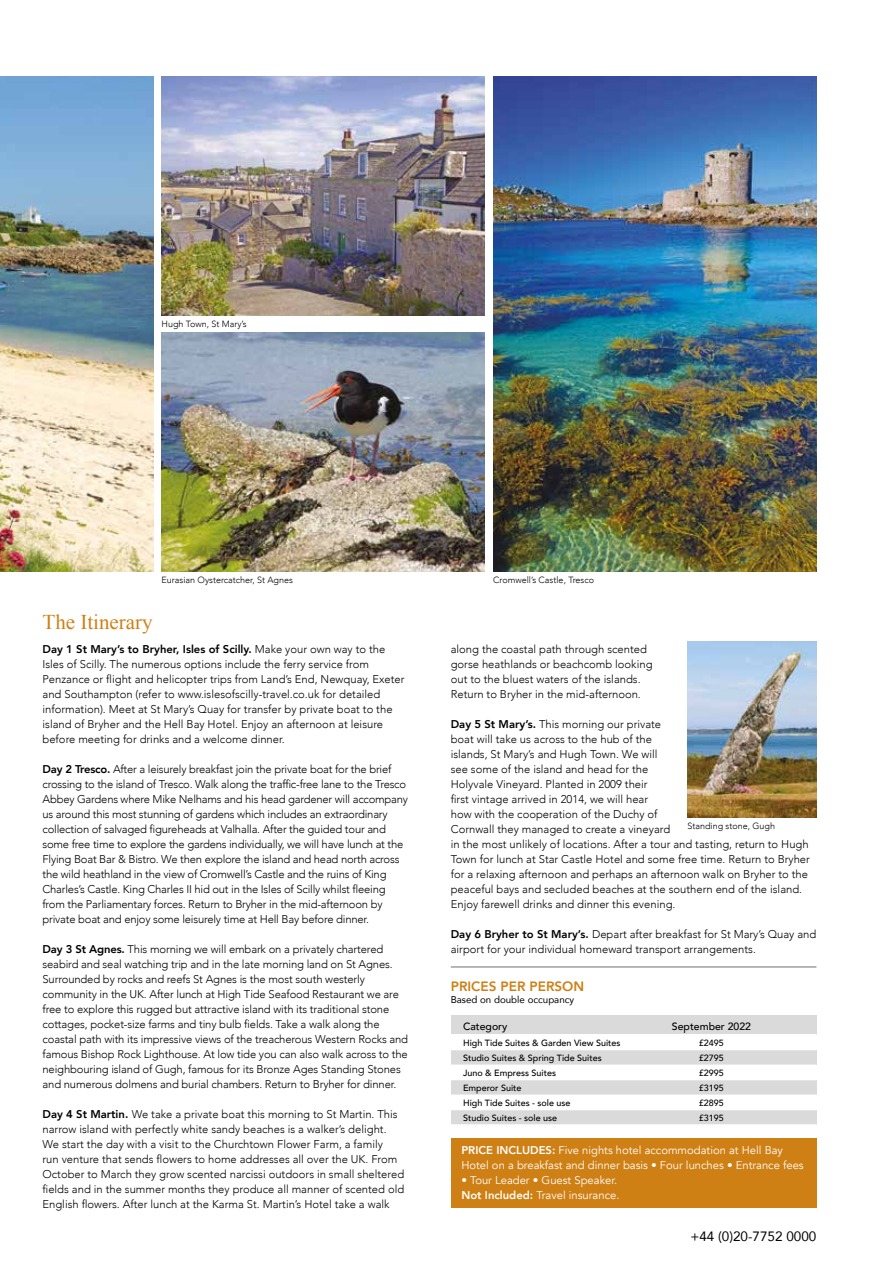
<style>
.page{position:relative;width:893px;height:1263px;background:#fff}
.page>*{position:absolute;margin:0;border:0;box-sizing:border-box;transform-origin:0 0}
.t1{font:21px "Times New Roman";color:#cf8015}
.t2{font:13.5px "Avenir";color:#000}
.t3{font:800 13.5px "Avenir";color:#cf8015}
.t4{font:300 11.25px/15px "Avenir";color:#000}
.t5{font:300 11.25px/15px "Avenir";letter-spacing:-.02em;color:#000}
.t6{font:11.25px/15px "Avenir";color:#fff}
.t7{font:500 10.5px "Avenir";color:#000}
.t8{font:9.75px "Avenir";color:#000}
.t9{font:500 9px/14.9px "Avenir";color:#000}
.t10{font:300 9px "Avenir";color:#000}
.s1{font-weight:800}
</style>
<div class="page">
<hr style="left:451px;top:966px;width:365px;height:1px;background:#706f6f">
<div style="left:451px;top:1138px;width:365px;height:70px;background:#cf8015"></div>
<div style="left:451px;top:1015px;width:365px;height:19px;background:#dadada"></div>
<div style="left:451px;top:1050px;width:365px;height:15px;background:#dadada"></div>
<div style="left:451px;top:1080px;width:365px;height:15px;background:#dadada"></div>
<div style="left:451px;top:1110px;width:365px;height:15px;background:#dadada"></div>
<hr style="left:451px;top:1124px;width:365px;height:1px;background:#fff">
<img style="left:493px;top:77px;width:323px;height:495px">
<img style="left:162px;top:77px;width:323px;height:239px">
<img style="left:162px;top:333px;width:323px;height:239px">
<img style="left:0;top:77px;width:153px;height:495px">
<img style="left:687px;top:641px;width:129px;height:177px">
<p class="t10" style="left:162px;top:318px;width:87px">Hugh Town, St Mary’s</p>
<p class="t10" style="left:162px;top:575px;width:133px">Eurasian Oystercatcher, St Agnes</p>
<h1 class="t1" style="left:43px;top:608px;width:112px">The Itinerary</h1>
<p class="t4" style="left:43px;top:641px;width:364px"><span class="s1">Day 1 St Mary’s to Bryher, Isles of Scilly.</span> Make your own way to the Isles of Scilly. The numerous options include the ferry service from Penzance or flight and helicopter trips from Land’s End, Newquay, Exeter and Southampton (refer to www.islesofscilly-travel.co.uk for detailed information). Meet at St Mary’s Quay for transfer by private boat to the island of Bryher and the Hell Bay Hotel. Enjoy an afternoon at leisure before meeting for drinks and a welcome dinner.</p>
<p class="t5" style="left:43px;top:761px;width:367px"><span class="s1">Day 2 Tresco.</span> After a leisurely breakfast join the private boat for the brief crossing to the island of Tresco. Walk along the traffic-free lane to the Tresco Abbey Gardens where Mike Nelhams and his head gardener will accompany us around this most stunning of gardens which includes an extraordinary collection of salvaged figureheads at Valhalla. After the guided tour and some free time to explore the gardens individually, we will have lunch at the Flying Boat Bar &amp; Bistro. We then explore the island and head north across the wild heathland in the view of Cromwell’s Castle and the ruins of King Charles’s Castle. King Charles II hid out in the Isles of Scilly whilst fleeing from the Parliamentary forces. Return to Bryher in the mid-afternoon by private boat and enjoy some leisurely time at Hell Bay before dinner.</p>
<p class="t4" style="left:43px;top:941px;width:367px"><span class="s1">Day 3 St Agnes.</span> This morning we will embark on a privately chartered seabird and seal watching trip and in the late morning land on St Agnes.<br>Surrounded by rocks and reefs St Agnes is the most south westerly community in the UK. After lunch at High Tide Seafood Restaurant we are free to explore this rugged but attractive island with its traditional stone cottages, pocket-size farms and tiny bulb fields. Take a walk along the coastal path with its impressive views of the treacherous Western Rocks and famous Bishop Rock Lighthouse. At low tide you can also walk across to the neighbouring island of Gugh, famous for its Bronze Ages Standing Stones and numerous dolmens and burial chambers. Return to Bryher for dinner.</p>
<p class="t4" style="left:43px;top:1106px;width:363px"><span class="s1">Day 4 St Martin.</span> We take a private boat this morning to St Martin. This narrow island with perfectly white sandy beaches is a walker’s delight.<br>We start the day with a visit to the Churchtown Flower Farm, a family<br>run venture that sends flowers to home addresses all over the UK. From October to March they grow scented narcissi outdoors in small sheltered fields and in the summer months they produce all manner of scented old English flowers. After lunch at the Karma St. Martin’s Hotel take a walk</p>
<p class="t10" style="left:493px;top:575px;width:102px">Cromwell’s Castle, Tresco</p>
<p class="t4" style="left:451px;top:641px;width:203px">along the coastal path through scented gorse heathlands or beachcomb looking out to the bluest waters of the islands.<br>Return to Bryher in the mid-afternoon.</p>
<p class="t4" style="left:451px;top:716px;width:361px"><span class="s1">Day 5 St Mary’s.</span> This morning our private<br>boat will take us across to the hub of the<br>islands, St Mary’s and Hugh Town. We will<br>see some of the island and head for the<br>Holyvale Vineyard. Planted in 2009 their<br>first vintage arrived in 2014, we will hear<br>how with the cooperation of the Duchy of<br>Cornwall they managed to create a vineyard<br>in the most unlikely of locations. After a tour and tasting, return to Hugh Town for lunch at Star Castle Hotel and some free time. Return to Bryher for a relaxing afternoon and perhaps an afternoon walk on Bryher to the peaceful bays and secluded beaches at the southern end of the island.<br>Enjoy farewell drinks and dinner this evening.</p>
<p class="t4" style="left:451px;top:926px;width:367px"><span class="s1">Day 6 Bryher to St Mary’s.</span> Depart after breakfast for St Mary’s Quay and airport for your individual homeward transport arrangements.</p>
<p class="t10" style="left:687px;top:820px;width:89px">Standing stone, Gugh</p>
<p class="t3" style="left:451px;top:976px;width:135px">PRICES PER PERSON</p>
<p class="t8" style="left:451px;top:992px;width:125px">Based on double occupancy</p>
<p class="t9" style="left:463px;top:1035px;width:159px">High Tide Suites &amp; Garden View Suites<br>Studio Suites &amp; Spring Tide Suites<br>Juno &amp; Empress Suites<br>Emperor Suite<br>High Tide Suites - sole use<br>Studio Suites - sole use</p>
<p class="t9" style="left:699px;top:1035px;width:27px;text-align:justify">£2495 £2795 £2995 £3195 £2895 £3195</p>
<p class="t7" style="left:672px;top:1017px;width:81px">September 2022</p>
<p class="t7" style="left:463px;top:1017px;width:46px">Category</p>
<p class="t6" style="left:461px;top:1143px;width:344px"><span class="s1">PRICE INCLUDES:</span> Five nights hotel accommodation at Hell Bay<br>Hotel on a breakfast and dinner basis • Four lunches • Entrance fees</p>
<p class="t6" style="left:461px;top:1173px;width:160px">• Tour Leader • Guest Speaker.<br><span class="s1">Not Included:</span> Travel insurance.</p>
<p class="t2" style="left:690px;top:1226px;width:128px">+44 (0)20-7752 0000</p>
</div>
